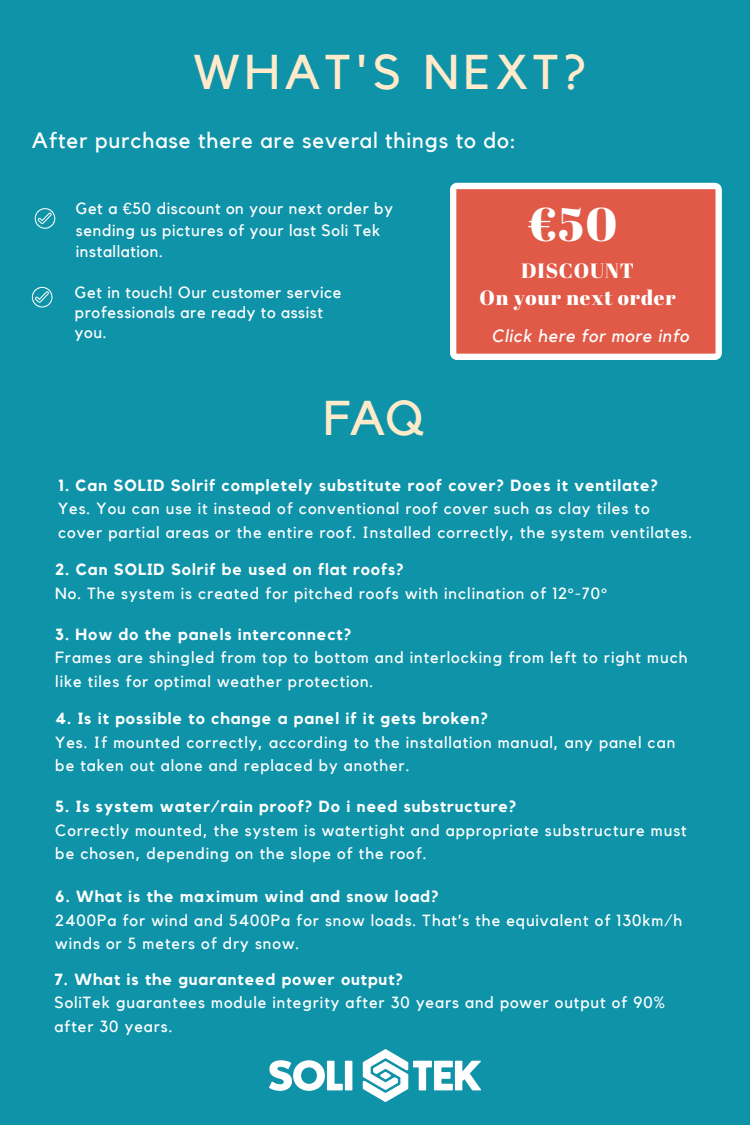
<style>
.page{position:relative;width:750px;height:1125px;background:#0f93a9}
.page>*{position:absolute;margin:0;border:0;box-sizing:border-box;transform-origin:0 0}
.t1{font:48.62px "Kollektif";letter-spacing:.1em;color:#ffeaca}
.t2{font:47.12px "Abril Fatface";color:#fff}
.t3{font:22.12px "Kollektif";letter-spacing:.04em;color:#fff}
.t4{font:20.62px/27.2px "Abril Fatface";letter-spacing:.04em;color:#fff;text-align:center}
.t5{font:italic 17.62px "Kollektif";letter-spacing:.04em;color:#fff}
.t6{font:16.25px/19.8px "Kollektif";letter-spacing:.04em;color:#fff}
.t7{font:16.12px/23.5px "Kollektif";letter-spacing:.06em;color:#fff}
.t8{font:700 16.12px "Kollektif";letter-spacing:.06em;color:#fff}
.s1{font-family:"Liberation Sans"}
</style>
<div class="page">
<img style="left:269px;top:1049px;width:212px;height:53px">
<svg style="left:450px;top:183px;width:272px;height:177px;background:#e36c5b"></svg>
<svg style="left:35px;top:208px;width:20px;height:21px"></svg>
<svg style="left:32px;top:287px;width:20px;height:21px"></svg>
<h1 class="t1" style="left:194px;top:49px;width:394px">WHAT'S NEXT?</h1>
<h3 class="t3" style="left:32px;top:130px;width:486px">After purchase there are several things to do:</h3>
<p class="t6" style="left:76px;top:198px;width:319px;line-height:21.5px">Get a <span class="s1">€</span>50 discount on your next order by sending us pictures of your last Soli Tek installation.</p>
<h2 class="t2" style="left:528px;top:192px;width:91px">€50</h2>
<p class="t6" style="left:75px;top:284px;width:268px">Get in touch! Our customer service professionals are ready to assist you.</p>
<h1 class="t1" style="left:324px;top:395px;width:102px">FAQ</h1>
<p class="t4" style="left:479px;top:257px;width:198px">DISCOUNT<br>On your next order</p>
<p class="t5" style="left:492px;top:328px;width:199px">Click here for more info</p>
<p class="t8" style="left:58px;top:478px;width:602px">1. Can SOLID Solrif completely substitute roof cover? Does it ventilate?</p>
<p class="t7" style="left:58px;top:497px;width:636px">Yes. You can use it instead of conventional roof cover such as clay tiles to cover partial areas or the entire roof. Installed correctly, the system ventilates.</p>
<p class="t8" style="left:55px;top:562px;width:350px">2. Can SOLID Solrif be used on flat roofs?</p>
<p class="t7" style="left:55px;top:582px;width:553px">No. The system is created for pitched roofs with inclination of 12°-70°</p>
<p class="t8" style="left:55px;top:627px;width:298px">3. How do the panels interconnect?</p>
<p class="t7" style="left:55px;top:647px;width:634px">Frames are shingled from top to bottom and interlocking from left to right much like tiles for optimal weather protection.</p>
<p class="t8" style="left:55px;top:711px;width:434px">4. Is it possible to change a panel if it gets broken?</p>
<p class="t7" style="left:55px;top:731px;width:622px">Yes. If mounted correctly, according to the installation manual, any panel can be taken out alone and replaced by another.</p>
<p class="t8" style="left:55px;top:799px;width:463px">5. Is system water/rain proof? Do i need substructure?</p>
<p class="t7" style="left:55px;top:819px;width:633px">Correctly mounted, the system is watertight and appropriate substructure must be chosen, depending on the slope of the roof.</p>
<p class="t8" style="left:55px;top:889px;width:385px">6. What is the maximum wind and snow load?</p>
<p class="t7" style="left:55px;top:909px;width:628px">2400Pa for wind and 5400Pa for snow loads. That’s the equivalent of 130km/h winds or 5 meters of dry snow.</p>
<p class="t8" style="left:54px;top:972px;width:350px">7. What is the guaranteed power output?</p>
<p class="t7" style="left:54px;top:992px;width:612px">SoliTek guarantees module integrity after 30 years and power output of 90% after 30 years.</p>
</div>
